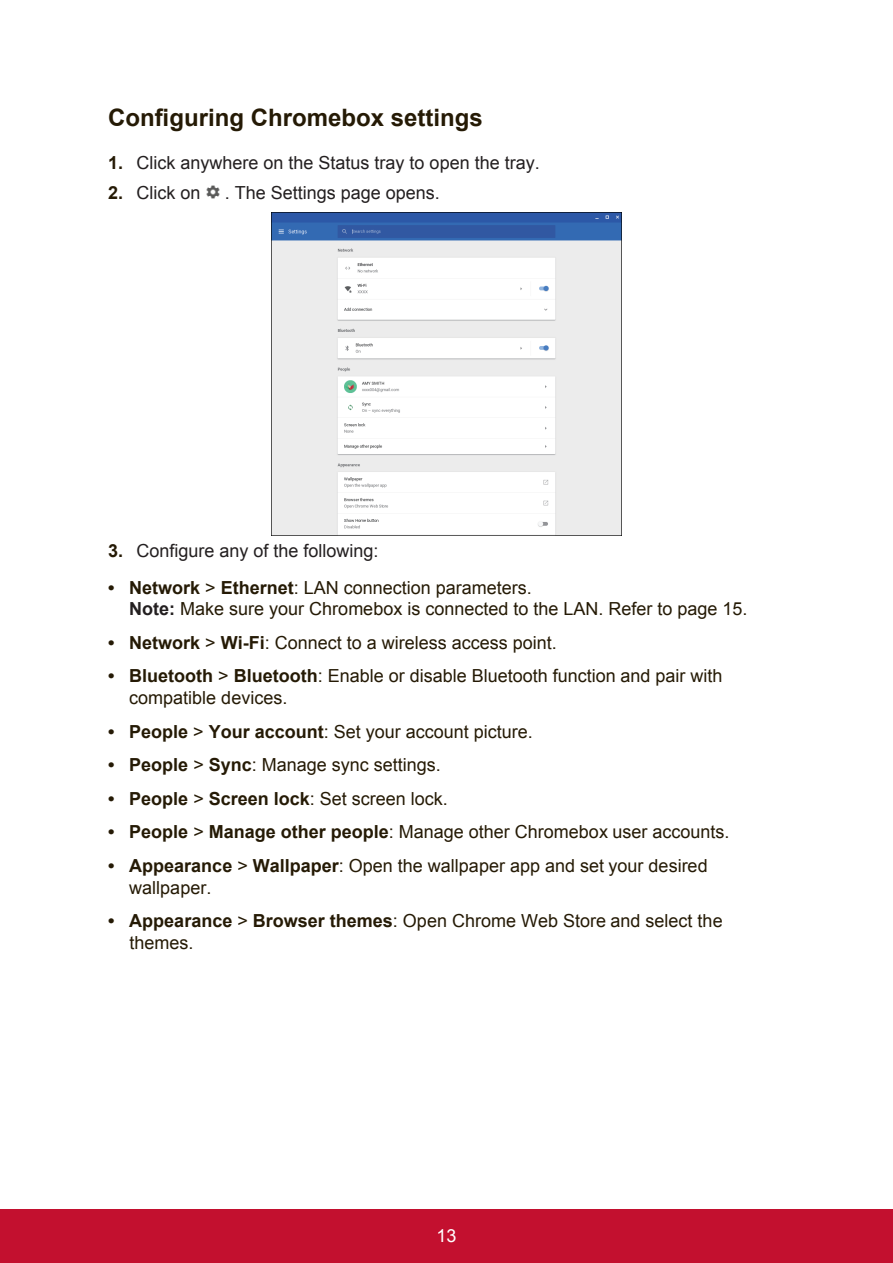
<style>
.page{position:relative;width:893px;height:1263px;background:#fff}
.page>*{position:absolute;margin:0;border:0;box-sizing:border-box;transform-origin:0 0}
.t1{font:700 24px "Arial";color:#251a05}
.t2{font:18px/21.6px "Arial";color:#251a05}
.t3{font:18px "Arial";color:#231f20}
.t4{font:700 18px "Arial";color:#251a05}
.t5{font:18px "Arial";color:#fff}
.s1{font-weight:700;color:#251a05}
.s2{font-weight:700}
.s3{font-weight:700;color:#231f20}
.s4{font-weight:400}
</style>
<div class="page">
<div style="left:0;top:1210px;width:893px;height:53px;background:#c3102f"></div>
<img style="left:206px;top:185px;width:14px;height:14px">
<img style="left:271px;top:212px;width:350px;height:323px">
<h1 class="t1" style="left:108px;top:102px;width:376px">Configuring Chromebox settings</h1>
<p class="t3" style="left:108px;top:151px;width:433px"><span class="s1">1.</span> Click anywhere on the Status tray to open the tray.</p>
<p class="t3" style="left:108px;top:181px;width:94px"><span class="s1">2.</span> Click on</p>
<p class="t3" style="left:225px;top:181px;width:217px">. The Settings page opens.</p>
<p class="t3" style="left:108px;top:539px;width:272px"><span class="s1">3.</span> Configure any of the following:</p>
<p class="t2" style="left:129px;top:577px;width:620px;text-indent:-21px"><span class="s2">• Network</span> &gt; <span class="s2">Ethernet</span>: LAN connection parameters.<br><span class="s3">Note:</span> Make sure your Chromebox is connected to the LAN. Refer to page 15.</p>
<p class="t2" style="left:108px;top:632px;width:450px"><span class="s2">• Network</span> &gt; <span class="s2">Wi-Fi</span>: Connect to a wireless access point.</p>
<p class="t2" style="left:129px;top:665px;width:595px;text-indent:-21px"><span class="s2">• Bluetooth</span> &gt; <span class="s2">Bluetooth</span>: Enable or disable Bluetooth function and pair with compatible devices.</p>
<p class="t2" style="left:108px;top:721px;width:426px"><span class="s2">• People</span> &gt; <span class="s2">Your account</span>: Set your account picture.</p>
<p class="t2" style="left:108px;top:754px;width:334px"><span class="s2">• People</span> &gt; <span class="s2">Sync</span>: Manage sync settings.</p>
<p class="t4" style="left:108px;top:786px;width:341px">• People <span class="s4">&gt;</span> Screen lock<span class="s4">: Set screen lock.</span></p>
<p class="t2" style="left:108px;top:821px;width:623px"><span class="s2">• People</span> &gt; <span class="s2">Manage other people</span>: Manage other Chromebox user accounts.</p>
<p class="t2" style="left:129px;top:855px;width:580px;text-indent:-21px"><span class="s2">• Appearance</span> &gt; <span class="s2">Wallpaper</span>: Open the wallpaper app and set your desired wallpaper.</p>
<p class="t2" style="left:129px;top:910px;width:595px;text-indent:-21px"><span class="s2">• Appearance</span> &gt; <span class="s2">Browser themes</span>: Open Chrome Web Store and select the themes.</p>
<p class="t5" style="left:436px;top:1223px;width:22px">13</p>
</div>
